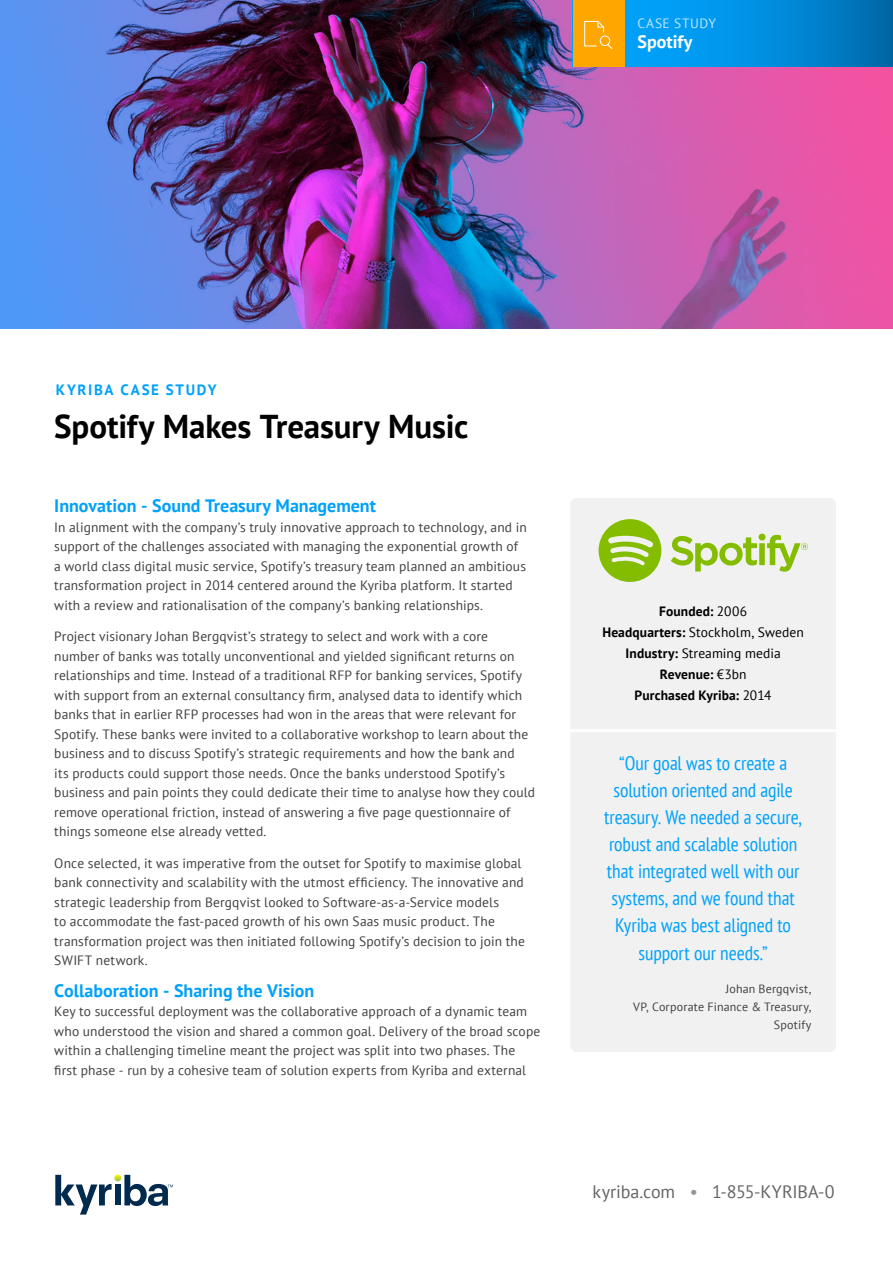
<style>
.page{position:relative;width:893px;height:1263px;background:#fff}
.page>*{position:absolute;margin:0;border:0;box-sizing:border-box;transform-origin:0 0}
.t1{font:700 33px "PT Sans";letter-spacing:-.005em;color:#000}
.t2{font:condensed 19.5px/27.2px "PT Sans";letter-spacing:-.005em;color:#00a1fa;text-align:center}
.t3{font:700 18px "PT Sans";color:#00a1fa}
.t4{font:18px "PT Sans";letter-spacing:-.005em;color:#636466}
.t5{font:700 18px "PT Sans";color:#fff}
.t6{font:700 15px "PT Sans";letter-spacing:.115em;color:#00a1fa}
.t7{font:13.5px/19.5px "PT Sans";letter-spacing:.01em;color:#414042}
.t8{font:700 13.5px/21px "PT Sans";letter-spacing:.01em;color:#000;text-align:center}
.t9{font:13.5px "PT Sans";letter-spacing:.045em;color:#bfe8fe}
.t10{font:12px/18px "PT Sans";letter-spacing:.015em;color:#414042;text-align:right}
.s1{font-weight:400}
.s2{color:#939598}
</style>
<div class="page">
<svg style="left:55px;top:1174px;width:118px;height:40px"></svg>
<img style="left:0;top:0;width:893px;height:328px">
<svg style="left:625px;top:0;width:268px;height:66px;background:#008bdb"></svg>
<div style="left:570px;top:498px;width:266px;height:554px;background:#f1f1f1;border-radius:7px"></div>
<hr style="left:531px;top:729px;width:344px;height:3px;background:#fff">
<div style="left:573px;top:0;width:52px;height:66px;background:#ffa700"></div>
<svg style="left:584px;top:20px;width:29px;height:30px"></svg>
<svg style="left:599px;top:519px;width:62px;height:63px"></svg>
<svg style="left:671px;top:536px;width:86px;height:35px"></svg>
<div style="left:759px;top:543px;width:6px;height:22px;background:#84bd00"></div>
<div style="left:758px;top:534px;width:7px;height:6px;background:#84bd00;border-radius:50%"></div>
<svg style="left:767px;top:535px;width:41px;height:37px"></svg>
<p class="t9" style="left:638px;top:15px;width:80px">CASE STUDY</p>
<h3 class="t5" style="left:638px;top:30px;width:56px">Spotify</h3>
<p class="t6" style="left:56px;top:380px;width:162px">KYRIBA CASE STUDY</p>
<h1 class="t1" style="left:54px;top:404px;width:416px">Spotify Makes Treasury Music</h1>
<h3 class="t3" style="left:54px;top:494px;width:323px">Innovation - Sound Treasury Management</h3>
<p class="t7" style="left:54px;top:517px;width:474px">In alignment with the company’s truly innovative approach to technology, and in support of the challenges associated with managing the exponential growth of a world class digital music service, Spotify’s treasury team planned an ambitious transformation project in 2014 centered around the Kyriba platform. It started with a review and rationalisation of the company’s banking relationships.</p>
<p class="t7" style="left:54px;top:627px;width:482px">Project visionary Johan Bergqvist’s strategy to select and work with a core number of banks was totally unconventional and yielded significant returns on relationships and time. Instead of a traditional RFP for banking services, Spotify with support from an external consultancy firm, analysed data to identify which banks that in earlier RFP processes had won in the areas that were relevant for Spotify. These banks were invited to a collaborative workshop to learn about the business and to discuss Spotify’s strategic requirements and how the bank and<br>its products could support those needs. Once the banks understood Spotify’s business and pain points they could dedicate their time to analyse how they could remove operational friction, instead of answering a five page questionnaire of things someone else already vetted.</p>
<p class="t7" style="left:54px;top:853px;width:472px">Once selected, it was imperative from the outset for Spotify to maximise global bank connectivity and scalability with the utmost efficiency. The innovative and strategic leadership from Bergqvist looked to Software-as-a-Service models<br>to accommodate the fast-paced growth of his own Saas music product. The transformation project was then initiated following Spotify’s decision to join the SWIFT network.</p>
<h3 class="t3" style="left:54px;top:979px;width:261px">Collaboration - Sharing the Vision</h3>
<p class="t7" style="left:54px;top:1002px;width:488px">Key to successful deployment was the collaborative approach of a dynamic team who understood the vision and shared a common goal. Delivery of the broad scope within a challenging timeline meant the project was split into two phases. The first phase - run by a cohesive team of solution experts from Kyriba and external</p>
<p class="t8" style="left:602px;top:600px;width:203px">Founded: <span class="s1">2006<br></span>Headquarters: <span class="s1">Stockholm, Sweden<br></span>Industry: <span class="s1">Streaming media<br></span>Revenue: <span class="s1">€3bn<br></span>Purchased Kyriba: <span class="s1">2014</span></p>
<h2 class="t2" style="left:604px;top:749px;width:200px">“Our goal was to create a solution oriented and agile treasury. We needed a secure, robust and scalable solution that integrated well with our systems, and we found that<br>Kyriba was best aligned to support our needs.”</h2>
<p class="t10" style="left:633px;top:979px;width:180px">Johan Bergqvist,<br>VP, Corporate Finance &amp; Treasury,<br>Spotify</p>
<h3 class="t4" style="left:593px;top:1180px;width:244px">kyriba.com <span class="s2">•</span> 1-855-KYRIBA-0</h3>
</div>
